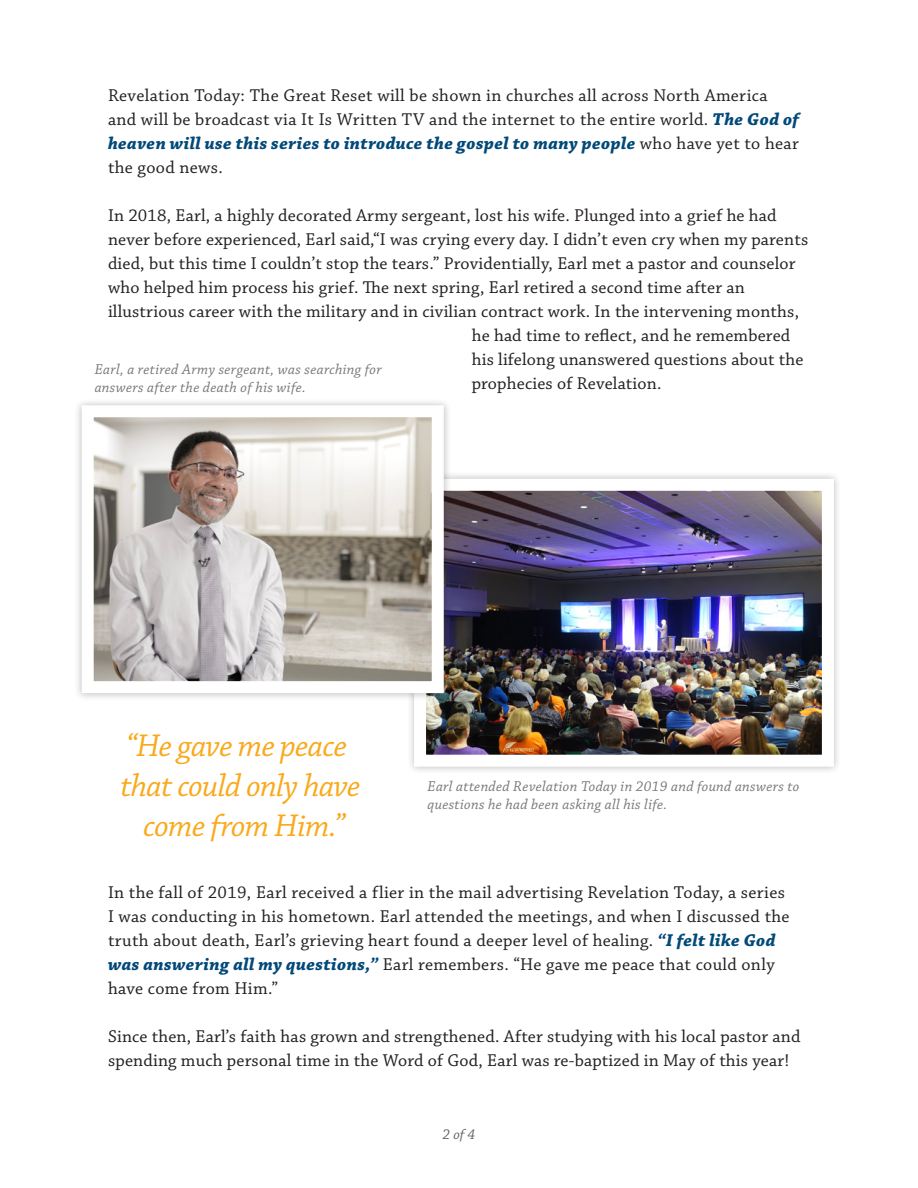
<style>
.page{position:relative;width:918px;height:1188px;background:#fff}
.page>*{position:absolute;margin:0;border:0;box-sizing:border-box;transform-origin:0 0}
.Pull_Quote_2{font:italic 33px/39.6px "Chaparral Pro";letter-spacing:-.02em;color:#f9a91b;text-align:center}
.Body{font:18px/24px "Chaparral Pro";letter-spacing:.01em;color:#231f20}
.t1{font:italic 15px/18px "Chaparral Pro";letter-spacing:.02em;color:#76787b}
.t2{font:italic 15px "Chaparral Pro";color:#636366}
.s1{font-weight:700;font-style:italic;color:#004979}
</style>
<div class="page">
<img style="left:410px;top:475px;width:428px;height:296px">
<div style="left:74px;top:397px;width:377px;height:304px;background:#fafafa"></div>
<svg style="left:78px;top:402px;width:372px;height:297px"></svg>
<p class="Body" style="left:108px;top:84px;width:693px">Revelation Today: The Great Reset will be shown in churches all across North America and will be broadcast via It Is Written TV and the internet to the entire world. <span class="s1">The God of heaven will use this series to introduce the gospel to many people</span> who have yet to hear the good news.</p>
<p class="Body" style="left:108px;top:204px;width:670px">In 2018, Earl, a highly decorated Army sergeant, lost his wife. Plunged into a grief he had</p>
<p class="Body" style="left:108px;top:228px;width:702px">never before experienced, Earl said,“I was crying every day. I didn’t even cry when my parents</p>
<p class="Body" style="left:108px;top:252px;width:689px">died, but this time I couldn’t stop the tears.” Providentially, Earl met a pastor and counselor</p>
<p class="Body" style="left:108px;top:276px;width:638px">who helped him process his grief. The next spring, Earl retired a second time after an</p>
<p class="Body" style="left:108px;top:300px;width:693px">illustrious career with the military and in civilian contract work. In the intervening months,</p>
<p class="Body" style="left:472px;top:324px;width:320px">he had time to reflect, and he remembered</p>
<p class="Body" style="left:472px;top:348px;width:333px">his lifelong unanswered questions about the</p>
<p class="Body" style="left:472px;top:372px;width:191px">prophecies of Revelation.</p>
<p class="t1" style="left:95px;top:361px;width:289px">Earl, a retired Army sergeant, was searching for answers after the death of his wife.</p>
<p class="Pull_Quote_2" style="left:120px;top:727px;width:242px">“He gave me peace that could only have come from Him.”</p>
<p class="t1" style="left:428px;top:778px;width:373px">Earl attended Revelation Today in 2019 and found answers to questions he had been asking all his life.</p>
<p class="Body" style="left:108px;top:881px;width:683px">In the fall of 2019, Earl received a flier in the mail advertising Revelation Today, a series I was conducting in his hometown. Earl attended the meetings, and when I discussed the truth about death, Earl’s grieving heart found a deeper level of healing. <span class="s1">“I felt like God was answering all my questions,”</span> Earl remembers. “He gave me peace that could only have come from Him.”</p>
<p class="Body" style="left:108px;top:1025px;width:694px">Since then, Earl’s faith has grown and strengthened. After studying with his local pastor and spending much personal time in the Word of God, Earl was re-baptized in May of this year!</p>
<p class="t2" style="left:443px;top:1126px;width:34px">2 of 4</p>
</div>
